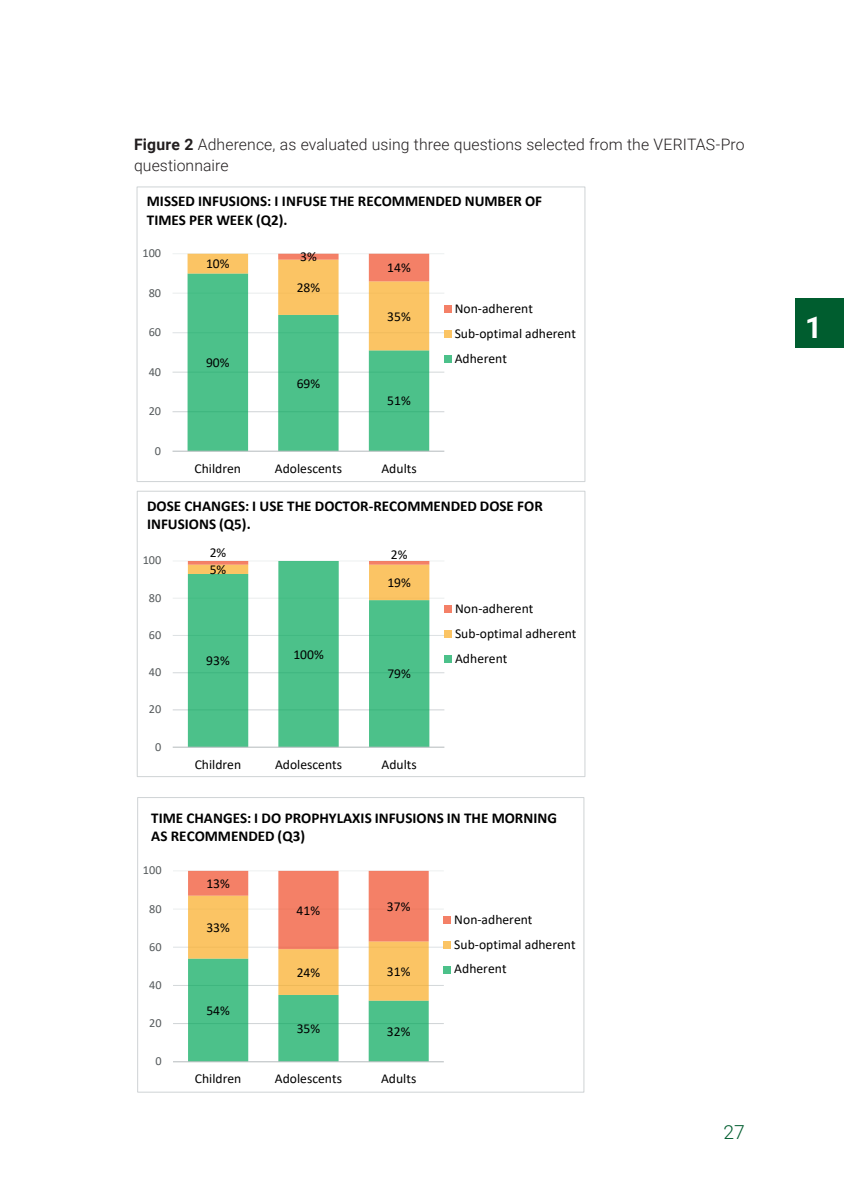
<style>
.page{position:relative;width:844px;height:1191px;background:#fff}
.page>*{position:absolute;margin:0;border:0;box-sizing:border-box;transform-origin:0 0}
.t1{font:700 29.75px "Roboto";color:#fff}
.t2{font:300 19.25px "Roboto";color:#005d2f}
.Figuur_titel_-_boven{font:300 15.75px/20.5px "Roboto";letter-spacing:.005em;color:#231f20}
.t3{font:700 15.05px/18.4px "Calibri";color:#000}
.t4{font:13.65px/24.7px "Calibri";color:#000}
.t5{font:12.25px "Calibri";color:#555a5c}
.s1{font-weight:700}
</style>
<div class="page">
<svg style="left:172px;top:253px;width:272px;height:159px"></svg>
<svg style="left:187px;top:350px;width:242px;height:101px;fill:#4cc18a"></svg>
<svg style="left:187px;top:254px;width:242px;height:96px"></svg>
<hr style="left:172px;top:451px;width:272px;height:1px;background:#b6bcbe">
<div style="left:444px;top:306px;width:7px;height:7px;background:#f48067"></div>
<div style="left:444px;top:330px;width:7px;height:8px;background:#fbc464"></div>
<div style="left:444px;top:355px;width:7px;height:8px;background:#4cc18a"></div>
<div style="left:136px;top:186px;width:449px;height:296px;border:1px solid #d0d4d6"></div>
<svg style="left:173px;top:560px;width:271px;height:150px"></svg>
<svg style="left:188px;top:561px;width:241px;height:185px;fill:#4cc18a"></svg>
<svg style="left:188px;top:564px;width:241px;height:36px"></svg>
<hr style="left:369px;top:561px;width:60px;height:3px;background:#f48067">
<hr style="left:188px;top:561px;width:60px;height:3px;background:#f48067">
<hr style="left:173px;top:746px;width:271px;height:1px;background:#b6bcbe">
<div style="left:444px;top:605px;width:8px;height:8px;background:#f48067"></div>
<div style="left:444px;top:630px;width:8px;height:7px;background:#fbc464"></div>
<div style="left:444px;top:655px;width:8px;height:7px;background:#4cc18a"></div>
<div style="left:137px;top:491px;width:448px;height:286px;border:1px solid #d0d4d6"></div>
<svg style="left:173px;top:870px;width:270px;height:154px"></svg>
<svg style="left:188px;top:871px;width:240px;height:190px"></svg>
<hr style="left:173px;top:1061px;width:270px;height:1px;background:#b6bcbe">
<div style="left:443px;top:916px;width:8px;height:8px;background:#f48067"></div>
<div style="left:443px;top:941px;width:8px;height:7px;background:#fbc464"></div>
<div style="left:443px;top:965px;width:8px;height:8px;background:#4cc18a"></div>
<div style="left:137px;top:797px;width:447px;height:295px;border:1px solid #d0d4d6"></div>
<div style="left:795px;top:298px;width:48px;height:49px;background:#005d2f"></div>
<p class="Figuur_titel_-_boven" style="left:134px;top:134px;width:612px"><span class="s1">Figure 2</span> Adherence, as evaluated using three questions selected from the VERITAS-Pro questionnaire</p>
<p class="t3" style="left:147px;top:192px;width:396px">MISSED INFUSIONS: I INFUSE THE RECOMMENDED NUMBER OF<br>TIMES PER WEEK (Q2).</p>
<p class="t5" style="left:142px;top:244px;width:20px">100</p>
<p class="t5" style="left:149px;top:284px;width:14px">80</p>
<p class="t5" style="left:149px;top:323px;width:14px">60</p>
<p class="t5" style="left:149px;top:363px;width:14px">40</p>
<p class="t5" style="left:149px;top:402px;width:14px">20</p>
<p class="t5" style="left:155px;top:442px;width:8px">0</p>
<p class="t4" style="left:206px;top:251px;width:25px">10%</p>
<p class="t4" style="left:206px;top:350px;width:25px">90%</p>
<p class="t4" style="left:300px;top:244px;width:18px">3%</p>
<p class="t4" style="left:296px;top:275px;width:25px">28%</p>
<p class="t4" style="left:296px;top:370px;width:25px">69%</p>
<p class="t4" style="left:387px;top:255px;width:25px">14%</p>
<p class="t4" style="left:387px;top:303px;width:25px">35%</p>
<p class="t4" style="left:387px;top:388px;width:25px">51%</p>
<p class="t4" style="left:194px;top:455px;width:48px">Children</p>
<p class="t4" style="left:275px;top:455px;width:69px">Adolescents</p>
<p class="t4" style="left:381px;top:455px;width:37px">Adults</p>
<p class="t4" style="left:454px;top:296px;width:123px">Non-adherent<br>Sub-optimal adherent<br>Adherent</p>
<p class="t3" style="left:147px;top:496px;width:397px">DOSE CHANGES: I USE THE DOCTOR-RECOMMENDED DOSE FOR<br>INFUSIONS (Q5).</p>
<p class="t5" style="left:143px;top:552px;width:20px">100</p>
<p class="t5" style="left:149px;top:589px;width:14px">80</p>
<p class="t5" style="left:149px;top:626px;width:14px">60</p>
<p class="t5" style="left:149px;top:663px;width:14px">40</p>
<p class="t5" style="left:149px;top:701px;width:14px">20</p>
<p class="t5" style="left:155px;top:738px;width:8px">0</p>
<p class="t4" style="left:210px;top:540px;width:18px">2%</p>
<p class="t4" style="left:391px;top:541px;width:18px">2%</p>
<p class="t4" style="left:210px;top:557px;width:18px">5%</p>
<p class="t4" style="left:206px;top:648px;width:25px">93%</p>
<p class="t4" style="left:293px;top:641px;width:32px">100%</p>
<p class="t4" style="left:387px;top:570px;width:25px">19%</p>
<p class="t4" style="left:387px;top:661px;width:25px">79%</p>
<p class="t4" style="left:195px;top:751px;width:48px">Children</p>
<p class="t4" style="left:275px;top:751px;width:69px">Adolescents</p>
<p class="t4" style="left:381px;top:751px;width:37px">Adults</p>
<p class="t4" style="left:455px;top:596px;width:123px">Non-adherent<br>Sub-optimal adherent<br>Adherent</p>
<p class="t3" style="left:151px;top:808px;width:407px">TIME CHANGES: I DO PROPHYLAXIS INFUSIONS IN THE MORNING<br>AS RECOMMENDED (Q3)</p>
<p class="t5" style="left:143px;top:861px;width:20px">100</p>
<p class="t5" style="left:149px;top:900px;width:14px">80</p>
<p class="t5" style="left:149px;top:938px;width:14px">60</p>
<p class="t5" style="left:149px;top:976px;width:14px">40</p>
<p class="t5" style="left:149px;top:1014px;width:14px">20</p>
<p class="t5" style="left:155px;top:1052px;width:8px">0</p>
<p class="t4" style="left:206px;top:870px;width:25px">13%</p>
<p class="t4" style="left:206px;top:914px;width:25px">33%</p>
<p class="t4" style="left:206px;top:997px;width:25px">54%</p>
<p class="t4" style="left:296px;top:897px;width:25px">41%</p>
<p class="t4" style="left:387px;top:893px;width:25px">37%</p>
<p class="t4" style="left:296px;top:959px;width:25px">24%</p>
<p class="t4" style="left:387px;top:958px;width:25px">31%</p>
<p class="t4" style="left:296px;top:1015px;width:25px">35%</p>
<p class="t4" style="left:387px;top:1018px;width:25px">32%</p>
<p class="t4" style="left:195px;top:1066px;width:48px">Children</p>
<p class="t4" style="left:275px;top:1066px;width:69px">Adolescents</p>
<p class="t4" style="left:381px;top:1066px;width:37px">Adults</p>
<p class="t4" style="left:454px;top:906px;width:123px">Non-adherent<br>Sub-optimal adherent<br>Adherent</p>
<h2 class="t2" style="left:723px;top:1118px;width:23px">27</h2>
<h1 class="t1" style="left:805px;top:307px;width:19px">1</h1>
</div>
